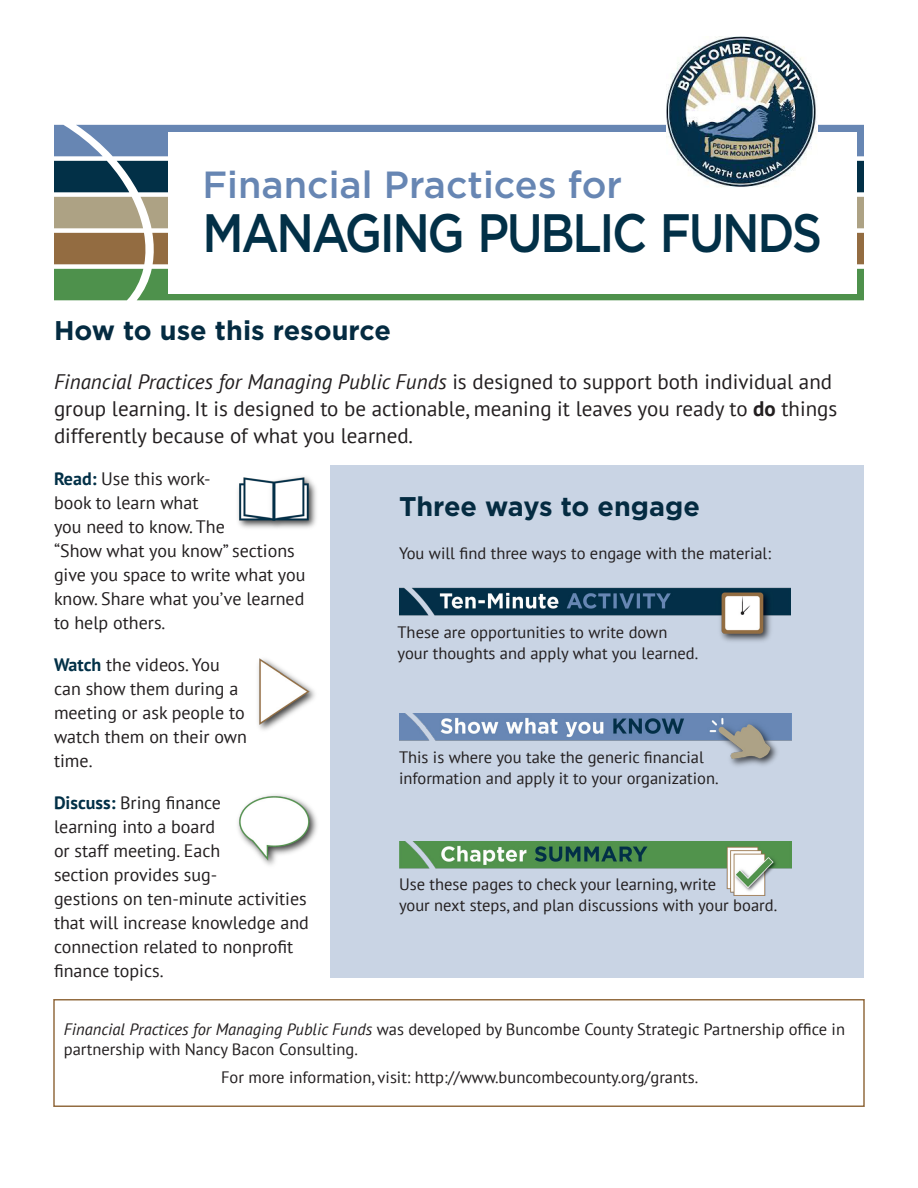
<style>
.page{position:relative;width:918px;height:1188px;background:#fff}
.page>*{position:absolute;margin:0;border:0;box-sizing:border-box;transform-origin:0 0}
.t1{font:500 54px "Gotham";letter-spacing:-.05em;color:#023047;scale:.88 1}
.t2{font:500 37.8px "Gotham";color:#6786b3}
.Summary_Heading_2{font:700 27px "Gotham";color:#042b41}
.Body_text{font:21px/27px "PT Sans";color:#231f20}
.Body_text-2{font:18px/24px "PT Sans";color:#231f20}
.Body_text-3{font:16.5px/21px "PT Sans";color:#231f20}
.s1{font-style:italic}
.s2{font-weight:700}
.s3{font-weight:700;color:#023047}
</style>
<div class="page">
<div style="left:330px;top:465px;width:534px;height:512px;background:#c9d4e4"></div>
<svg style="left:54px;top:125px;width:810px;height:175px;background:#758e81"></svg>
<div style="left:169px;top:132px;width:688px;height:162px;background:#fff"></div>
<img style="left:666px;top:36px;width:151px;height:151px">
<img style="left:238px;top:795px;width:79px;height:70px">
<img style="left:238px;top:477px;width:78px;height:52px">
<img style="left:258px;top:658px;width:57px;height:72px">
<img style="left:399px;top:587px;width:392px;height:55px">
<img style="left:400px;top:841px;width:391px;height:54px">
<img style="left:399px;top:714px;width:392px;height:52px">
<div style="left:53px;top:999px;width:812px;height:108px;border:2px solid #936c41"></div>
<p class="t2" style="left:202px;top:160px;width:421px">Financial Practices for</p>
<p class="t1" style="left:202px;top:198px;width:706px">MANAGING PUBLIC FUNDS</p>
<p class="Summary_Heading_2" style="left:54px;top:312px;width:338px">How to use this resource</p>
<p class="Body_text" style="left:54px;top:368px;width:785px"><span class="s1">Financial Practices for Managing Public Funds</span> is designed to support both individual and group learning. It is designed to be actionable, meaning it leaves you ready to <span class="s2">do</span> things differently because of what you learned.</p>
<p class="Body_text-2" style="left:54px;top:466px;width:253px"><span class="s3">Read:</span> Use this work-<br>book to learn what<br>you need to know. The<br>“Show what you know” sections give you space to write what you know. Share what you’ve learned to help others.</p>
<p class="Body_text-2" style="left:54px;top:652px;width:195px"><span class="s3">Watch</span> the videos. You can show them during a meeting or ask people to watch them on their own time.</p>
<p class="Body_text-2" style="left:54px;top:790px;width:256px"><span class="s3">Discuss:</span> Bring finance<br>learning into a board<br>or staff meeting. Each<br>section provides sug-<br>gestions on ten-minute activities that will increase knowledge and connection related to nonprofit finance topics.</p>
<p class="Summary_Heading_2" style="left:399px;top:488px;width:302px">Three ways to engage</p>
<p class="Body_text-3" style="left:399px;top:543px;width:374px">You will find three ways to engage with the material:</p>
<p class="Body_text-3" style="left:398px;top:621px;width:302px">These are opportunities to write down your thoughts and apply what you learned.</p>
<p class="Body_text-3" style="left:399px;top:747px;width:321px">This is where you take the generic financial information and apply it to your organization.</p>
<p class="Body_text-3" style="left:399px;top:873px;width:380px">Use these pages to check your learning, write<br>your next steps, and plan discussions with your board.</p>
<p class="Body_text-3" style="left:64px;top:1019px;width:783px;line-height:19.5px"><span class="s1">Financial Practices for Managing Public Funds</span> was developed by Buncombe County Strategic Partnership office in partnership with Nancy Bacon Consulting.</p>
<p class="Body_text-3" style="left:221px;top:1067px;width:479px">For more information, visit: http://www.buncombecounty.org/grants.</p>
</div>
